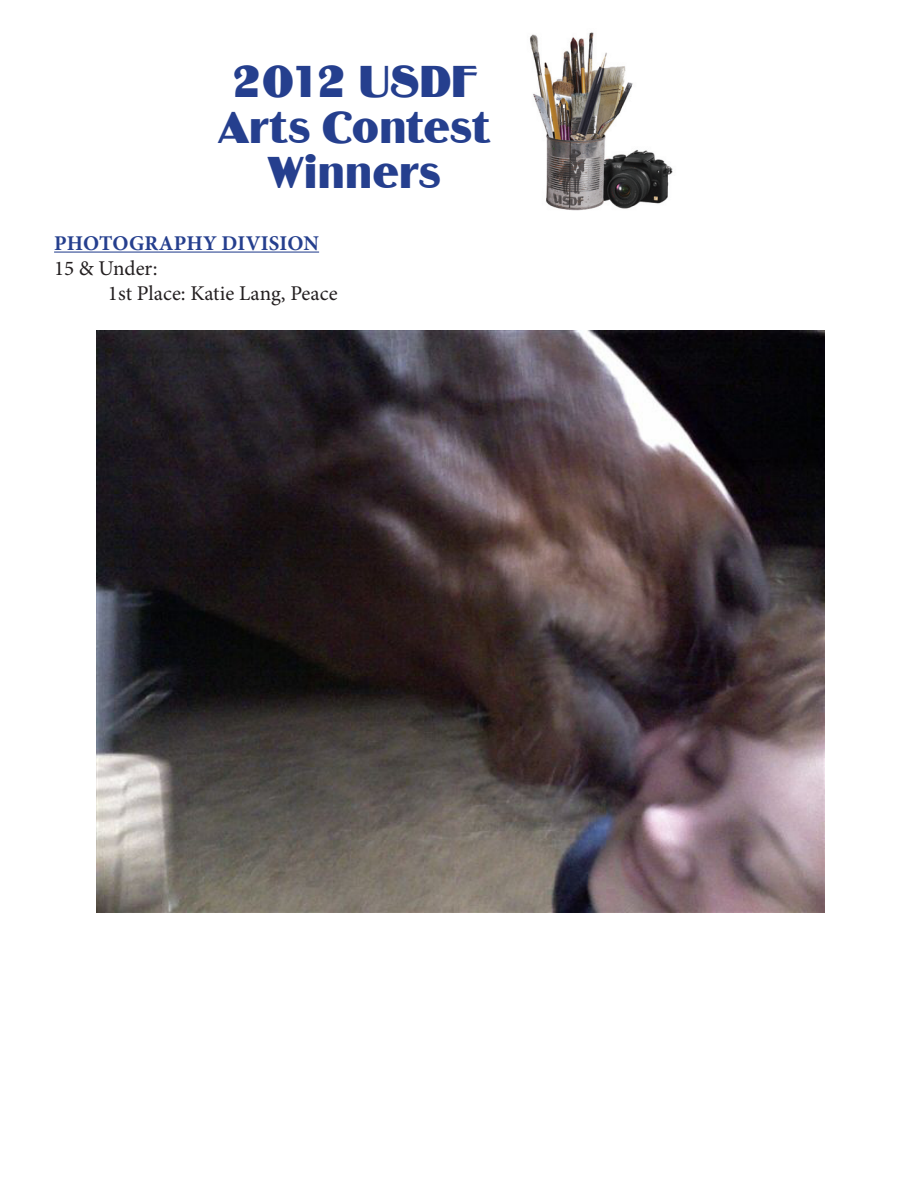
<style>
.page{position:relative;width:918px;height:1188px;background:#fff}
.page>*{position:absolute;margin:0;border:0;box-sizing:border-box;transform-origin:0 0}
.t1{font:46.35px/45.3px "Binner D";color:#253f8e;text-align:center}
.Paragraph_Style_1{font:21px "Minion Pro";color:#231f20}
.Paragraph_Style_1-2{font:700 21px "Minion Pro";letter-spacing:.005em;color:#253f8e}
</style>
<div class="page">
<img style="left:530px;top:32px;width:143px;height:179px">
<hr style="left:54px;top:252px;width:265px;height:1px;background:#253f8e">
<img style="left:96px;top:330px;width:728px;height:583px">
<h1 class="t1" style="left:218px;top:60px;width:274px">2012 USDF<br>Arts Contest<br>Winners</h1>
<p class="Paragraph_Style_1-2" style="left:54px;top:228px;width:266px">PHOTOGRAPHY DIVISION</p>
<p class="Paragraph_Style_1" style="left:54px;top:254px;width:105px">15 &amp; Under:</p>
<p class="Paragraph_Style_1" style="left:108px;top:280px;width:231px">1st Place: Katie Lang, Peace</p>
</div>
